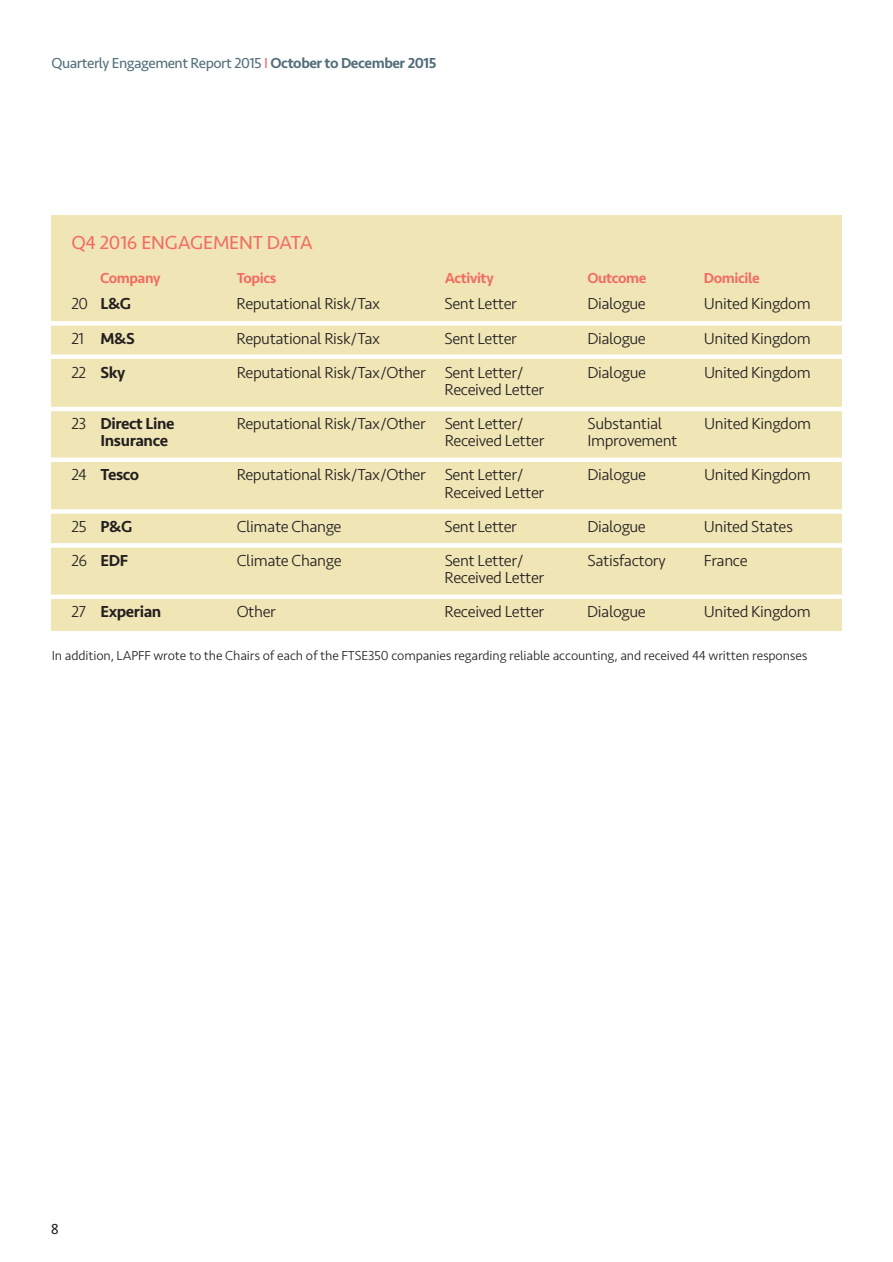
<style>
.page{position:relative;width:893px;height:1262px;background:#fff}
.page>*{position:absolute;margin:0;border:0;box-sizing:border-box;transform-origin:0 0}
.t1{font:19.5px "Seravek";letter-spacing:-.01em;color:#f26c63}
.t2{font:300 16.5px "Seravek";letter-spacing:-.025em;color:#231f20}
.t3{font:500 16.5px "Seravek";letter-spacing:-.025em;color:#231f20}
.t4{font:15px "Seravek";letter-spacing:-.03em;color:#526e7a}
.t5{font:500 15px "Seravek";letter-spacing:-.03em;color:#f26c63}
.t6{font:15px "Seravek";color:#231f20}
.t7{font:300 13.5px "Seravek";letter-spacing:-.01em;color:#231f20}
.s1{color:#f26c63}
.s2{font-weight:500}
.s3{font-weight:300}
</style>
<div class="page">
<div style="left:51px;top:215px;width:790px;height:416px;background:#efe5b5"></div>
<div style="left:42px;top:321px;width:817px;height:5px;background:#fff"></div>
<div style="left:42px;top:354px;width:817px;height:5px;background:#fff"></div>
<hr style="left:42px;top:407px;width:817px;height:4px;background:#fff">
<div style="left:42px;top:509px;width:817px;height:5px;background:#fff"></div>
<hr style="left:42px;top:543px;width:817px;height:4px;background:#fff">
<div style="left:42px;top:594px;width:817px;height:5px;background:#fff"></div>
<div style="left:42px;top:457px;width:817px;height:5px;background:#fff"></div>
<p class="t4" style="left:51px;top:58px;width:386px">Quarterly Engagement Report 2015 <span class="s1">I</span> <span class="s2">October to December 2015</span></p>
<p class="t1" style="left:71px;top:235px;width:243px">Q4 2016 ENGAGEMENT DATA</p>
<p class="t5" style="left:100px;top:272px;width:62px">Company</p>
<p class="t5" style="left:237px;top:272px;width:41px">Topics</p>
<p class="t5" style="left:444px;top:272px;width:51px">Activity</p>
<p class="t5" style="left:587px;top:272px;width:61px">Outcome</p>
<p class="t5" style="left:704px;top:272px;width:57px">Domicile</p>
<p class="t3" style="left:71px;top:298px;width:61px"><span class="s3">20</span> L&amp;G</p>
<p class="t2" style="left:237px;top:298px;width:145px">Reputational Risk/Tax</p>
<p class="t2" style="left:444px;top:298px;width:74px">Sent Letter</p>
<p class="t2" style="left:587px;top:298px;width:60px">Dialogue</p>
<p class="t2" style="left:703px;top:298px;width:108px">United Kingdom</p>
<p class="t3" style="left:71px;top:332px;width:65px"><span class="s3">21</span> M&amp;S</p>
<p class="t2" style="left:237px;top:332px;width:145px">Reputational Risk/Tax</p>
<p class="t2" style="left:444px;top:332px;width:74px">Sent Letter</p>
<p class="t2" style="left:587px;top:332px;width:60px">Dialogue</p>
<p class="t2" style="left:703px;top:332px;width:108px">United Kingdom</p>
<p class="t3" style="left:71px;top:366px;width:56px"><span class="s3">22</span> Sky</p>
<p class="t2" style="left:237px;top:366px;width:288px">Reputational Risk/Tax/Other Sent Letter/</p>
<p class="t2" style="left:587px;top:366px;width:60px">Dialogue</p>
<p class="t2" style="left:704px;top:366px;width:108px">United Kingdom</p>
<p class="t2" style="left:444px;top:383px;width:101px">Received Letter</p>
<p class="t3" style="left:71px;top:417px;width:105px"><span class="s3">23</span> Direct Line</p>
<p class="t2" style="left:237px;top:417px;width:288px">Reputational Risk/Tax/Other Sent Letter/</p>
<p class="t2" style="left:587px;top:417px;width:76px">Substantial</p>
<p class="t2" style="left:704px;top:417px;width:108px">United Kingdom</p>
<p class="t3" style="left:100px;top:434px;width:69px">Insurance</p>
<p class="t2" style="left:445px;top:434px;width:101px">Received Letter</p>
<p class="t2" style="left:587px;top:434px;width:91px">Improvement</p>
<p class="t3" style="left:71px;top:469px;width:69px"><span class="s3">24</span> Tesco</p>
<p class="t2" style="left:237px;top:469px;width:288px">Reputational Risk/Tax/Other Sent Letter/</p>
<p class="t2" style="left:587px;top:469px;width:60px">Dialogue</p>
<p class="t2" style="left:704px;top:469px;width:108px">United Kingdom</p>
<p class="t2" style="left:444px;top:486px;width:101px">Received Letter</p>
<p class="t3" style="left:71px;top:520px;width:62px"><span class="s3">25</span> P&amp;G</p>
<p class="t2" style="left:237px;top:520px;width:106px">Climate Change</p>
<p class="t2" style="left:444px;top:520px;width:74px">Sent Letter</p>
<p class="t2" style="left:587px;top:520px;width:60px">Dialogue</p>
<p class="t2" style="left:703px;top:520px;width:91px">United States</p>
<p class="t3" style="left:71px;top:554px;width:58px"><span class="s3">26</span> EDF</p>
<p class="t2" style="left:237px;top:554px;width:106px">Climate Change</p>
<p class="t2" style="left:444px;top:554px;width:80px">Sent Letter/</p>
<p class="t2" style="left:587px;top:554px;width:80px">Satisfactory</p>
<p class="t2" style="left:703px;top:554px;width:45px">France</p>
<p class="t2" style="left:444px;top:571px;width:101px">Received Letter</p>
<p class="t3" style="left:71px;top:605px;width:92px"><span class="s3">27</span> Experian</p>
<p class="t2" style="left:237px;top:605px;width:41px">Other</p>
<p class="t2" style="left:444px;top:605px;width:101px">Received Letter</p>
<p class="t2" style="left:587px;top:605px;width:60px">Dialogue</p>
<p class="t2" style="left:703px;top:605px;width:108px">United Kingdom</p>
<p class="t7" style="left:52px;top:651px;width:757px">In addition, LAPFF wrote to the Chairs of each of the FTSE350 companies regarding reliable accounting, and received 44 written responses</p>
<p class="t6" style="left:51px;top:1223px;width:10px">8</p>
</div>
